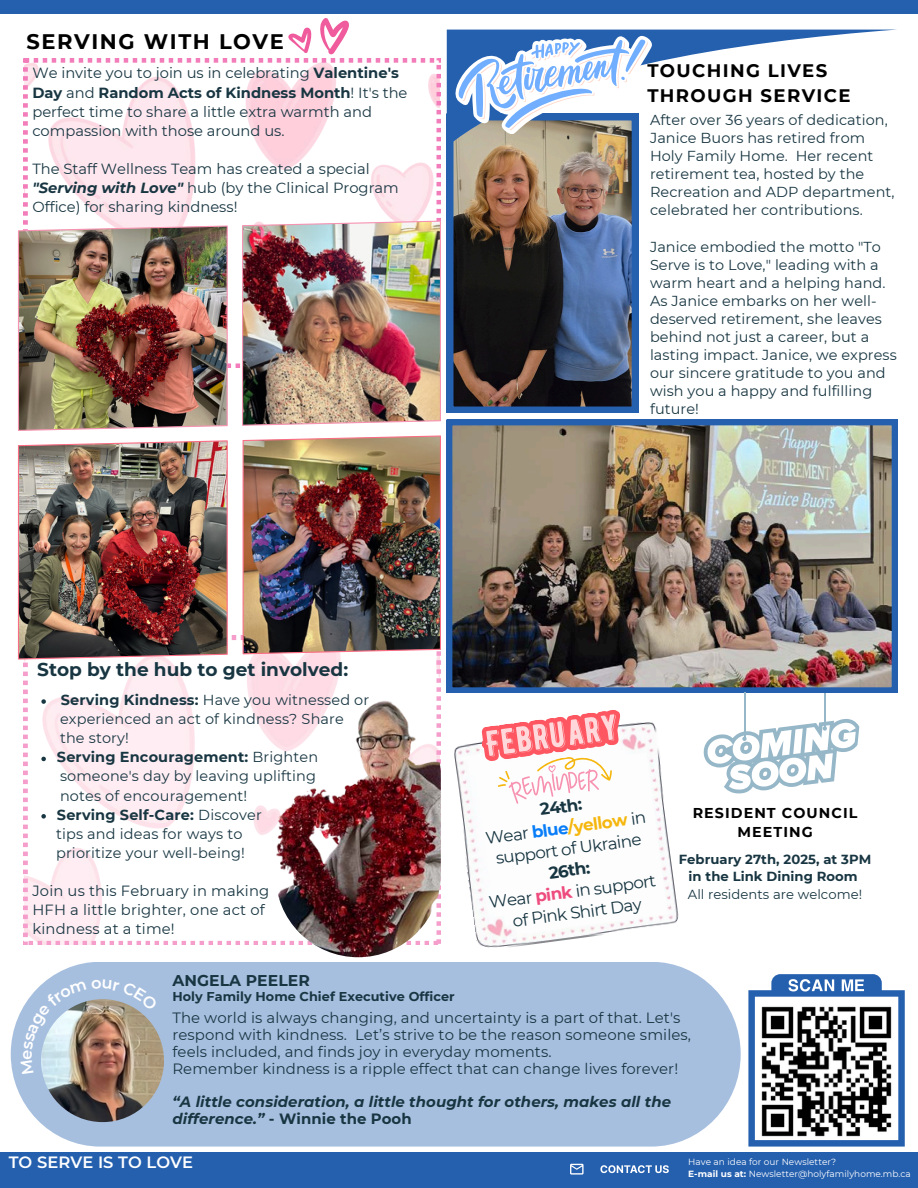
<style>
.page{position:relative;width:918px;height:1188px;background:#fff}
.page>*{position:absolute;margin:0;border:0;box-sizing:border-box;transform-origin:0 0}
.t1{font:700 21px "Montserrat";letter-spacing:.075em;color:#000}
.t2{font:700 18.45px "Montserrat";color:#183642}
.t3{font:700 18.15px/24.8px "Montserrat";letter-spacing:.075em;color:#000}
.t4{font:16.8px/21.5px "Montserrat";color:#183642;text-align:center}
.t5{font:600 16.35px "Montserrat";letter-spacing:.005em;color:#fff}
.t6{font:700 15.6px "Montserrat";letter-spacing:.005em;color:#183642}
.t7{font:14.85px/16.8px "Montserrat";letter-spacing:.005em;color:#183642}
.t8{font:italic 700 14.85px/16.8px "Montserrat";letter-spacing:.005em;color:#183642}
.t9{font:14.7px/19.2px "Montserrat";color:#183642}
.t10{font:14.4px/18px "Montserrat";letter-spacing:.005em;color:#183642}
.t11{font:700 14.4px "Montserrat";letter-spacing:.01em;color:#183642}
.t12{font:700 14.25px/19px "Montserrat";letter-spacing:.075em;color:#000;text-align:center}
.t13{font:700 13.2px/17.5px "Montserrat";letter-spacing:.005em;color:#183642;text-align:center}
.t14{font:13.2px "Montserrat";letter-spacing:.005em;color:#183642}
.t15{font:700 12.75px "Montserrat";letter-spacing:.005em;color:#183642}
.t16{font:9px "Montserrat";letter-spacing:.005em;color:#fff}
.s1{font-weight:700}
.s2{font-weight:700;font-style:italic}
.s3{font-weight:400}
.s4{font-weight:700;color:#097ef8}
.s5{font-weight:700;color:#f5b70e}
.s6{font-weight:700;color:#ee4c7e}
.s7{font-style:normal}
</style>
<div class="page">
<div style="left:0;top:0;width:918px;height:14px;background:#2560af"></div>
<div style="left:0;top:1152px;width:918px;height:36px;background:#2560af"></div>
<div style="left:11px;top:962px;width:730px;height:185px;background:#a7bfdf;border-radius:91px"></div>
<svg style="left:748px;top:974px;width:157px;height:173px"></svg>
<svg style="left:570px;top:1163px;width:99px;height:12px"></svg>
<img style="left:454px;top:722px;width:225px;height:226px">
<svg style="left:479px;top:710px;width:145px;height:95px"></svg>
<svg style="left:23px;top:636px;width:418px;height:309px"></svg>
<img style="left:41px;top:999px;width:123px;height:123px;border-radius:50%">
<img style="left:447px;top:420px;width:450px;height:273px">
<img style="left:447px;top:147px;width:191px;height:266px">
<svg style="left:447px;top:139px;width:192px;height:8px;background:#b0a78e"></svg>
<svg style="left:446px;top:30px;width:445px;height:109px"></svg>
<svg style="left:23px;top:58px;width:418px;height:310px"></svg>
<svg style="left:288px;top:18px;width:61px;height:37px"></svg>
<svg style="left:703px;top:719px;width:156px;height:74px"></svg>
<hr style="left:824px;top:693px;width:2px;height:36px;background:#96b7c8">
<hr style="left:744px;top:693px;width:1px;height:45px;background:#96b7c8">
<img style="left:242px;top:221px;width:199px;height:205px">
<img style="left:243px;top:435px;width:198px;height:219px">
<img style="left:18px;top:225px;width:210px;height:206px">
<img style="left:18px;top:440px;width:210px;height:220px">
<img style="left:276px;top:693px;width:165px;height:264px">
<svg style="left:41px;top:699px;width:5px;height:5px"></svg>
<svg style="left:41px;top:757px;width:5px;height:4px"></svg>
<svg style="left:41px;top:814px;width:5px;height:5px"></svg>
<img style="left:20px;top:980px;width:138px;height:94px">
<p class="t1" style="left:27px;top:29px;width:259px">SERVING WITH LOVE</p>
<h5 class="t9" style="left:32px;top:64px;width:377px">We invite you to join us in celebrating <span class="s1">Valentine's Day</span> and <span class="s1">Random Acts of Kindness Month</span>! It's the perfect time to share a little extra warmth and compassion with those around us.</h5>
<h4 class="t9" style="left:32px;top:159px;width:368px">The Staff Wellness Team has created a special <span class="s2">"Serving with Love"</span> hub (by the Clinical Program<br>Office) for sharing kindness!</h4>
<p class="t3" style="left:647px;top:58px;width:205px">TOUCHING LIVES<br>THROUGH SERVICE</p>
<h6 class="t10" style="left:650px;top:111px;width:246px">After over 36 years of dedication,<br>Janice Buors has retired from<br>Holy Family Home. Her recent retirement tea, hosted by the<br>Recreation and ADP department, celebrated her contributions.</h6>
<p class="t10" style="left:650px;top:237px;width:248px">Janice embodied the motto "To<br>Serve is to Love," leading with a warm heart and a helping hand.<br>As Janice embarks on her well&shy;deserved retirement, she leaves behind not just a career, but a lasting impact. Janice, we express our sincere gratitude to you and wish you a happy and fulfilling future!</p>
<h5 class="t2" style="left:37px;top:658px;width:312px">Stop by the hub to get involved:</h5>
<p class="t10" style="left:61px;top:691px;width:310px"><span class="s1">Serving Kindness:</span> Have you witnessed or</p>
<p class="t10" style="left:60px;top:710px;width:285px">experienced an act of kindness? Share</p>
<h4 class="t10" style="left:60px;top:729px;width:70px">the story!</h4>
<p class="t11" style="left:57px;top:748px;width:263px">Serving Encouragement: <span class="s3">Brighten</span></p>
<p class="t10" style="left:60px;top:767px;width:258px">someone's day by leaving uplifting</p>
<p class="t10" style="left:60px;top:786px;width:189px">notes of encouragement!</p>
<p class="t11" style="left:57px;top:806px;width:206px">Serving Self-Care: <span class="s3">Discover</span></p>
<p class="t10" style="left:56px;top:825px;width:188px">tips and ideas for ways to</p>
<p class="t10" style="left:56px;top:844px;width:190px">prioritize your well-being!</p>
<p class="t9" style="left:32px;top:881px;width:238px">Join us this February in making<br>HFH a little brighter, one act of kindness at a time!</p>
<p class="t6" style="left:172px;top:971px;width:139px">ANGELA PEELER</p>
<p class="t15" style="left:172px;top:989px;width:284px">Holy Family Home Chief Executive Officer</p>
<h1 class="t4" style="left:476px;top:808px;width:170px;rotate:-8deg"><span class="s1">24th:<br></span>Wear <span class="s4">blue</span><span class="s5">/yellow</span> in support of Ukraine<br><span class="s1">26th:<br></span>Wear <span class="s6">pink</span> in support of Pink Shirt Day</h1>
<p class="t12" style="left:693px;top:803px;width:166px">RESIDENT COUNCIL<br>MEETING</p>
<p class="t13" style="left:679px;top:850px;width:194px">February 27th, 2025, at 3PM in the Link Dining Room</p>
<p class="t14" style="left:688px;top:886px;width:176px">All residents are welcome!</p>
<p class="t7" style="left:172px;top:1009px;width:520px">The world is always changing, and uncertainty is a part of that. Let's respond with kindness. Let’s strive to be the reason someone smiles, feels included, and finds joy in everyday moments.<br>Remember kindness is a ripple effect that can change lives forever!</p>
<p class="t8" style="left:172px;top:1094px;width:500px">“A little consideration, a little thought for others, makes all the difference.” <span class="s7">- Winnie the Pooh</span></p>
<p class="t5" style="left:9px;top:1152px;width:186px">TO SERVE IS TO LOVE</p>
<p class="t16" style="left:688px;top:1157px;width:149px">Have an idea for our Newsletter?</p>
<h6 class="t16" style="left:688px;top:1169px;width:224px"><span class="s1">E-mail us at:</span> Newsletter@holyfamilyhome.mb.ca</h6>
</div>
